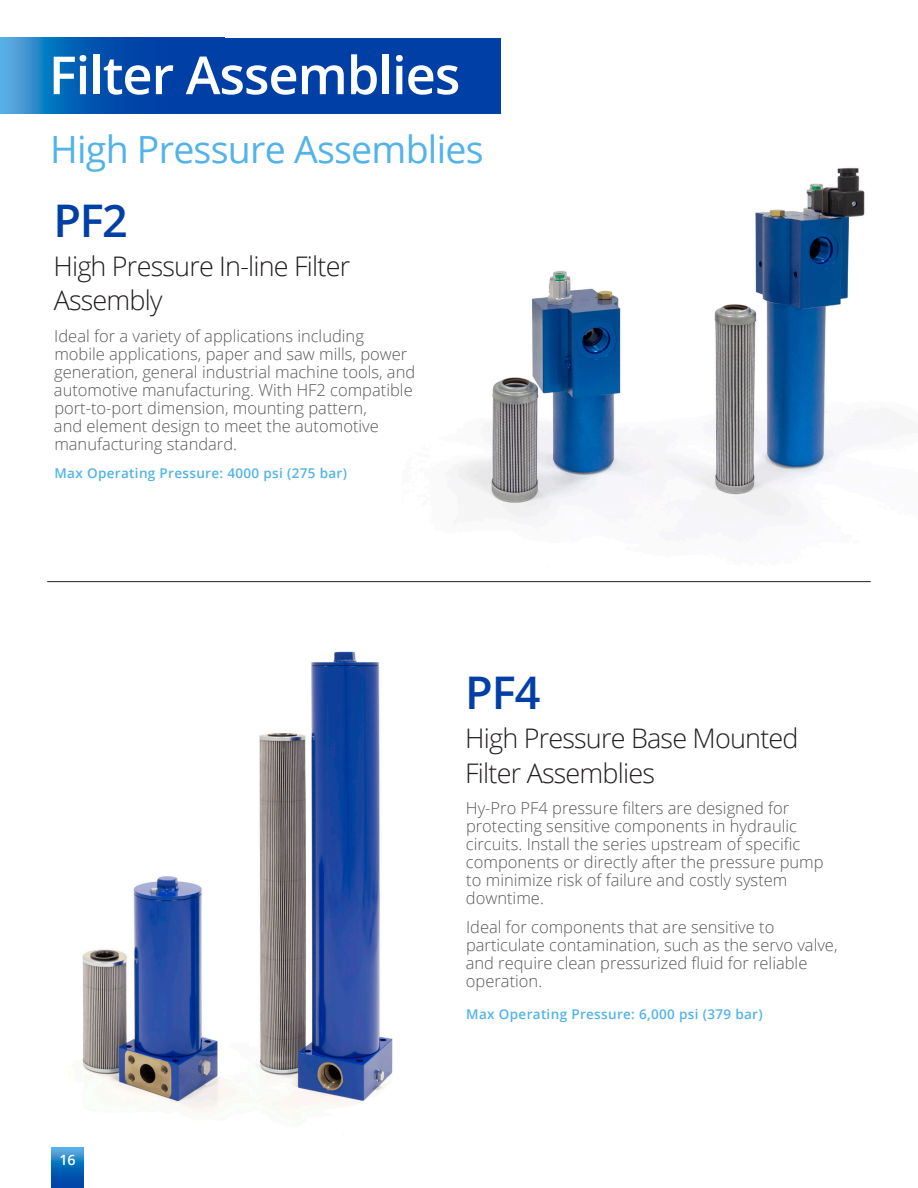
<style>
.page{position:relative;width:918px;height:1188px;background:#fff}
.page>*{position:absolute;margin:0;border:0;box-sizing:border-box;transform-origin:0 0}
.Specs_Header{font:600 52.5px "Open Sans";letter-spacing:-.02em;color:#fff}
.Front_Page_Header{font:600 45px "Open Sans";letter-spacing:-.025em;color:#0040a6}
.Front_Page_Subhead{font:37.5px "Open Sans";letter-spacing:-.02em;color:#53b3e8}
.Front_Page_Subhead-2{font:300 27px/34.5px "Open Sans";letter-spacing:-.03em;color:#231f20}
.Front_Page_P1{font:300 16.5px/18px "Open Sans";color:#57585a}
.t1{font:600 14.25px "Open Sans";color:#fff}
.Front_Page_P2{font:600 13.5px "Open Sans";letter-spacing:.025em;color:#53b3e8}
</style>
<div class="page">
<svg style="left:52px;top:1148px;width:31px;height:40px"></svg>
<img style="left:377px;top:109px;width:488px;height:413px">
<svg style="left:0;top:38px;width:210px;height:75px;background:#0e5fb5"></svg>
<div style="left:210px;top:38px;width:290px;height:75px;background:#0040a6"></div>
<hr style="left:47px;top:581px;width:824px;height:1px;background:#231f20">
<img style="left:78px;top:651px;width:315px;height:460px">
<p class="Specs_Header" style="left:49px;top:39px;width:413px">Filter Assemblies</p>
<p class="Front_Page_Subhead" style="left:50px;top:124px;width:435px">High Pressure Assemblies</p>
<p class="Front_Page_Header" style="left:53px;top:190px;width:76px">PF2</p>
<p class="Front_Page_Subhead-2" style="left:53px;top:248px;width:298px">High Pressure In-line Filter<br>Assembly</p>
<p class="Front_Page_P1" style="left:54px;top:327px;width:363px">Ideal for a variety of applications including mobile applications, paper and saw mills, power generation, general industrial machine tools, and automotive manufacturing. With HF2 compatible port-to-port dimension, mounting pattern,<br>and element design to meet the automotive manufacturing standard.</p>
<p class="Front_Page_P2" style="left:55px;top:464px;width:294px">Max Operating Pressure: 4000 psi (275 bar)</p>
<p class="t1" style="left:59px;top:1150px;width:18px">16</p>
<p class="Front_Page_Header" style="left:465px;top:662px;width:77px">PF4</p>
<p class="Front_Page_Subhead-2" style="left:465px;top:721px;width:335px">High Pressure Base Mounted<br>Filter Assemblies</p>
<p class="Front_Page_P1" style="left:466px;top:799px;width:359px">Hy-Pro PF4 pressure filters are designed for protecting sensitive components in hydraulic circuits. Install the series upstream of specific components or directly after the pressure pump to minimize risk of failure and costly system downtime.</p>
<p class="Front_Page_P1" style="left:466px;top:918px;width:373px">Ideal for components that are sensitive to particulate contamination, such as the servo valve, and require clean pressurized fluid for reliable operation.</p>
<p class="Front_Page_P2" style="left:466px;top:1005px;width:298px">Max Operating Pressure: 6,000 psi (379 bar)</p>
</div>
